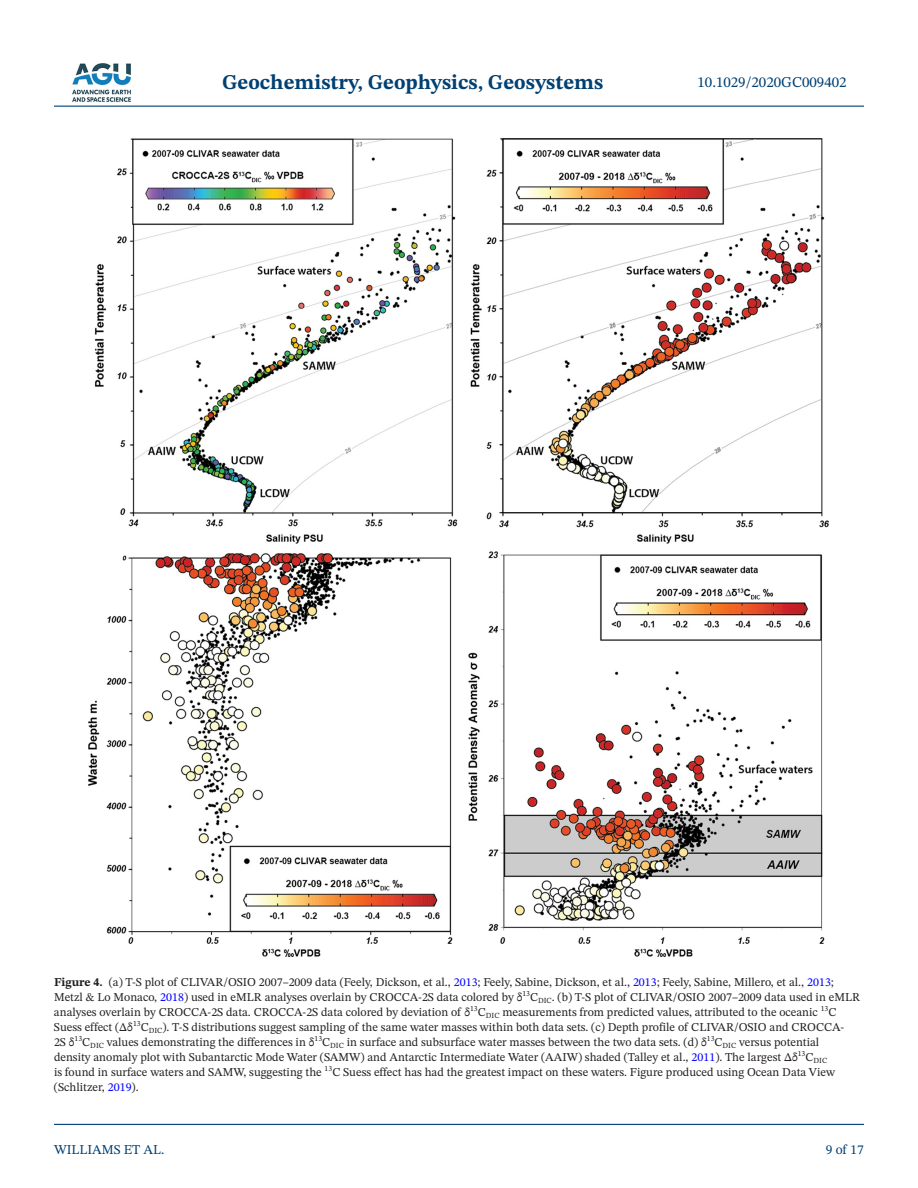
<style>
.page{position:relative;width:918px;height:1188px;background:#fff}
.page>*{position:absolute;margin:0;border:0;box-sizing:border-box;transform-origin:0 0}
.t1{font:700 21px "STIX Two Text";color:#004073}
.t2{font:15px "STIX Two Text";color:#004073}
.t3{font:13.5px "STIX Two Text";color:#004073}
.t4{font:12px/15px "STIX Two Text";color:#231f20}
.s1{font-weight:700}
.s2{color:#00f}
</style>
<div class="page">
<hr style="left:54px;top:106px;width:810px;height:1px;background:#004073">
<hr style="left:54px;top:1124px;width:810px;height:1px;background:#004073">
<img style="left:72px;top:63px;width:59px;height:39px">
<img style="left:88px;top:138px;width:741px;height:819px">
<h1 class="t1" style="left:222px;top:67px;width:383px">Geochemistry, Geophysics, Geosystems</h1>
<p class="t2" style="left:697px;top:72px;width:151px">10.1029/2020GC009402</p>
<p class="t4" style="left:54px;top:975px;width:808px"><span class="s1">Figure 4.</span> (a) T-S plot of CLIVAR/OSIO 2007–2009 data (Feely, Dickson, et al., <span class="s2">2013</span>; Feely, Sabine, Dickson, et al., <span class="s2">2013</span>; Feely, Sabine, Millero, et al., <span class="s2">2013</span>; Metzl &amp; Lo Monaco, <span class="s2">2018</span>) used in eMLR analyses overlain by CROCCA-2S data colored by δ<sup>13</sup>C<sub>DIC</sub>. (b) T-S plot of CLIVAR/OSIO 2007–2009 data used in eMLR analyses overlain by CROCCA-2S data. CROCCA-2S data colored by deviation of δ<sup>13</sup>C<sub>DIC</sub> measurements from predicted values, attributed to the oceanic <sup>13</sup>C Suess effect (∆δ<sup>13</sup>C<sub>DIC</sub>). T-S distributions suggest sampling of the same water masses within both data sets. (c) Depth profile of CLIVAR/OSIO and CROCCA-<br>2S δ<sup>13</sup>C<sub>DIC</sub> values demonstrating the differences in δ<sup>13</sup>C<sub>DIC</sub> in surface and subsurface water masses between the two data sets. (d) δ<sup>13</sup>C<sub>DIC</sub> versus potential<br>density anomaly plot with Subantarctic Mode Water (SAMW) and Antarctic Intermediate Water (AAIW) shaded (Talley et al., <span class="s2">2011</span>). The largest ∆δ<sup>13</sup>C<sub>DIC<br></sub>is found in surface waters and SAMW, suggesting the <sup>13</sup>C Suess effect has had the greatest impact on these waters. Figure produced using Ocean Data View (Schlitzer, <span class="s2">2019</span>).</p>
<p class="t3" style="left:54px;top:1140px;width:112px">WILLIAMS ET AL.</p>
<p class="t3" style="left:826px;top:1140px;width:40px">9 of 17</p>
</div>
